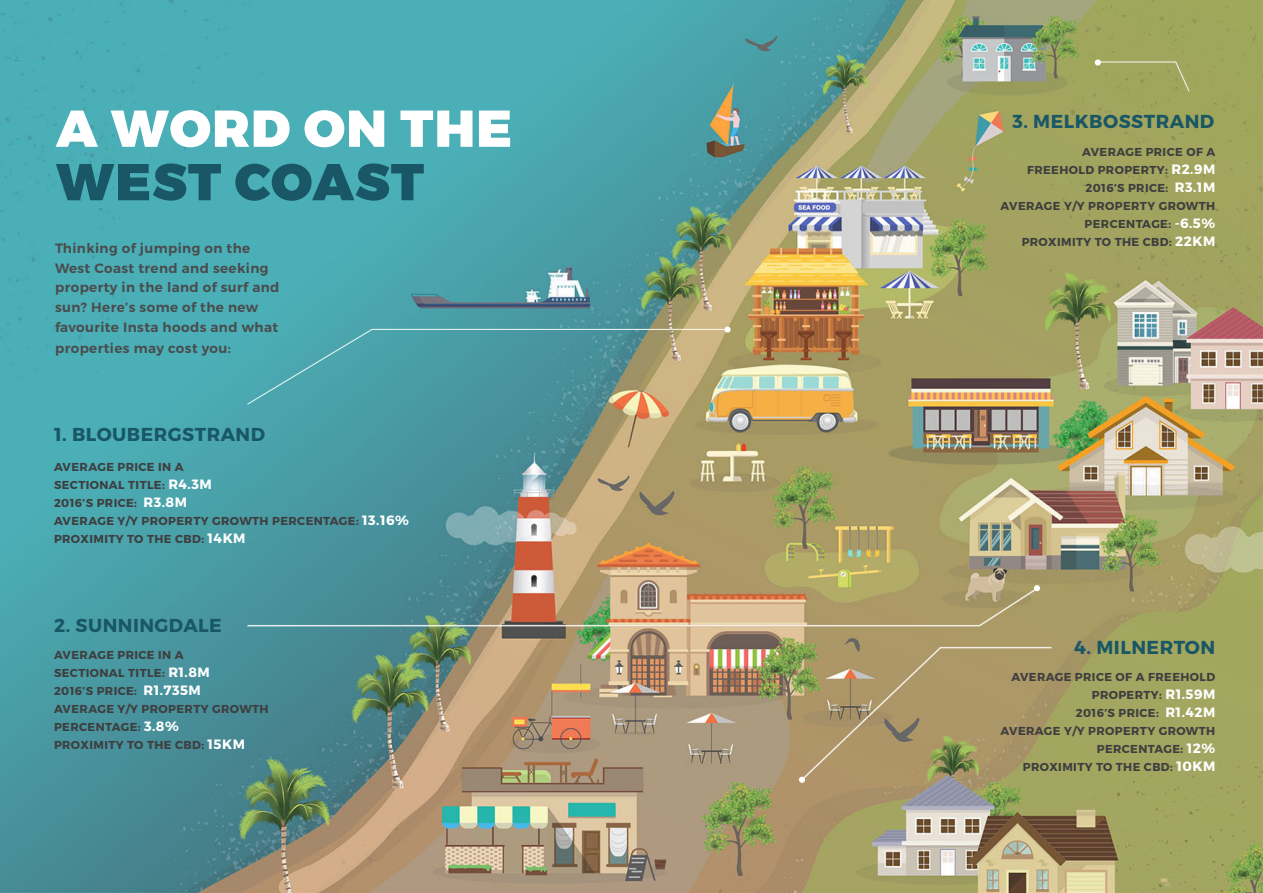
<style>
.page{position:relative;width:1263px;height:893px;background:#fff}
.page>*{position:absolute;margin:0;border:0;box-sizing:border-box;transform-origin:0 0}
.t1{font:900 51.75px "Montserrat";letter-spacing:.025em;color:#fff}
.t2{font:900 51.75px "Montserrat";letter-spacing:.025em;color:#1a5766}
.t3{font:700 18.75px "Montserrat";letter-spacing:.025em;color:#1a5766}
.t4{font:600 13.5px/19.5px "Montserrat";letter-spacing:.03em;color:#4b4c4d}
.t5{font:700 11.55px/18px "Montserrat";letter-spacing:.035em;color:#3e3e3f;text-align:right}
.s1{font-size:13.5px;color:#fff}
</style>
<div class="page">
<img style="left:0;top:0;width:1263px;height:893px">
<svg style="left:246px;top:326px;width:485px;height:80px;background:#649f9c"></svg>
<svg style="left:1094px;top:59px;width:96px;height:34px;background:#a3a862"></svg>
<svg style="left:246px;top:585px;width:794px;height:42px;background:#9a9b80"></svg>
<svg style="left:798px;top:646px;width:255px;height:137px;background:#a99768"></svg>
<p class="t1" style="left:56px;top:96px;width:457px">A WORD ON THE</p>
<p class="t2" style="left:56px;top:149px;width:369px">WEST COAST</p>
<p class="t4" style="left:55px;top:239px;width:226px">Thinking of jumping on the<br>West Coast trend and seeking property in the land of surf and sun? Here’s some of the new favourite Insta hoods and what</p>
<p class="t4" style="left:55px;top:338px;width:177px">properties may cost you:</p>
<p class="t3" style="left:54px;top:422px;width:213px">1. BLOUBERGSTRAND</p>
<p class="t5" style="left:54px;top:458px;width:131px">AVERAGE PRICE IN A</p>
<p class="t5" style="left:54px;top:476px;width:159px">SECTIONAL TITLE: <span class="s1">R4.3M</span></p>
<p class="t5" style="left:54px;top:494px;width:135px">2016’S PRICE: <span class="s1">R3.8M</span></p>
<p class="t5" style="left:54px;top:512px;width:356px">AVERAGE Y/Y PROPERTY GROWTH PERCENTAGE: <span class="s1">13.16%</span></p>
<p class="t5" style="left:54px;top:530px;width:193px">PROXIMITY TO THE CBD: <span class="s1">14KM</span></p>
<p class="t3" style="left:54px;top:613px;width:169px">2. SUNNINGDALE</p>
<p class="t5" style="left:54px;top:646px;width:131px">AVERAGE PRICE IN A</p>
<p class="t5" style="left:54px;top:664px;width:157px">SECTIONAL TITLE: <span class="s1">R1.8M</span></p>
<p class="t5" style="left:54px;top:682px;width:148px">2016’S PRICE: <span class="s1">R1.735M</span></p>
<p class="t5" style="left:54px;top:700px;width:216px">AVERAGE Y/Y PROPERTY GROWTH</p>
<p class="t5" style="left:54px;top:718px;width:126px">PERCENTAGE: <span class="s1">3.8%</span></p>
<p class="t5" style="left:54px;top:736px;width:192px">PROXIMITY TO THE CBD: <span class="s1">15KM</span></p>
<p class="t3" style="left:1012px;top:109px;width:203px">3. MELKBOSSTRAND</p>
<p class="t5" style="left:1082px;top:143px;width:135px">AVERAGE PRICE OF A</p>
<p class="t5" style="left:1027px;top:161px;width:190px">FREEHOLD PROPERTY: <span class="s1">R2.9M</span></p>
<p class="t5" style="left:1085px;top:179px;width:131px">2016’S PRICE: <span class="s1">R3.1M</span></p>
<p class="t5" style="left:1000px;top:197px;width:216px">AVERAGE Y/Y PROPERTY GROWTH<br>PERCENTAGE: <span class="s1">-6.5%</span></p>
<p class="t5" style="left:1022px;top:233px;width:195px">PROXIMITY TO THE CBD: <span class="s1">22KM</span></p>
<p class="t3" style="left:1074px;top:636px;width:143px">4. MILNERTON</p>
<p class="t5" style="left:1011px;top:668px;width:205px">AVERAGE PRICE OF A FREEHOLD<br>PROPERTY: <span class="s1">R1.59M</span></p>
<p class="t5" style="left:1076px;top:704px;width:141px">2016’S PRICE: <span class="s1">R1.42M</span></p>
<p class="t5" style="left:1000px;top:722px;width:216px">AVERAGE Y/Y PROPERTY GROWTH<br>PERCENTAGE: <span class="s1">12%</span></p>
<p class="t5" style="left:1023px;top:758px;width:194px">PROXIMITY TO THE CBD: <span class="s1">10KM</span></p>
</div>
